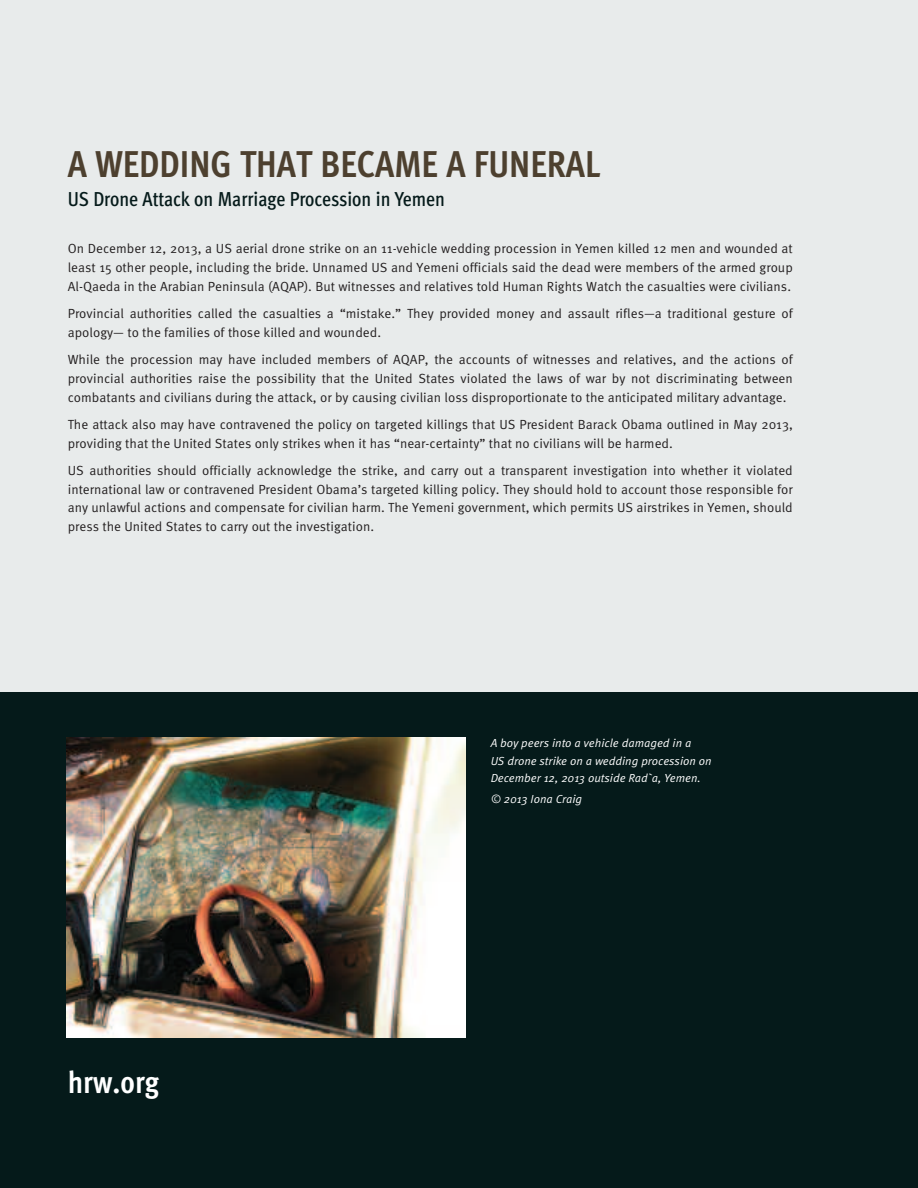
<style>
.page{position:relative;width:918px;height:1188px;background:#fff}
.page>*{position:absolute;margin:0;border:0;box-sizing:border-box;transform-origin:0 0}
.t1{font:700 condensed 37.35px "Meta Pro";color:#4d402f}
.t2{font:700 condensed 31.2px "Meta Pro";color:#fff}
.t3{font:500 condensed 20.25px "Meta Pro";letter-spacing:-.005em;color:#051a1a}
.t4{font:13.2px/18.8px "Meta Pro Norm";color:#231f20;text-align:justify}
.t5{font:11.7px/17.1px "Meta Pro Norm Ita";color:#fff}
</style>
<div class="page">
<div style="left:0;top:0;width:918px;height:1165px;background:#e8ebeb"></div>
<div style="left:0;top:693px;width:918px;height:495px;background:#051a1a"></div>
<img style="left:66px;top:737px;width:400px;height:300px">
<h1 class="t1" style="left:68px;top:150px;width:534px">A WEDDING THAT BECAME A FUNERAL</h1>
<h3 class="t3" style="left:68px;top:191px;width:379px">US Drone Attack on Marriage Procession in Yemen</h3>
<p class="t4" style="left:68px;top:241px;width:727px">On December 12, 2013, a US aerial drone strike on an 11-vehicle wedding procession in Yemen killed 12 men and wounded at least 15 other people, including the bride. Unnamed US and Yemeni officials said the dead were members of the armed group Al-Qaeda in the Arabian Peninsula (AQAP). But witnesses and relatives told Human Rights Watch the casualties were civilians.</p>
<p class="t4" style="left:68px;top:305px;width:727px">Provincial authorities called the casualties a “mistake.” They provided money and assault rifles—a traditional gesture of apology— to the families of those killed and wounded.</p>
<p class="t4" style="left:68px;top:351px;width:727px">While the procession may have included members of AQAP, the accounts of witnesses and relatives, and the actions of provincial authorities raise the possibility that the United States violated the laws of war by not discriminating between combatants and civilians during the attack, or by causing civilian loss disproportionate to the anticipated military advantage.</p>
<p class="t4" style="left:68px;top:416px;width:727px">The attack also may have contravened the policy on targeted killings that US President Barack Obama outlined in May 2013, providing that the United States only strikes when it has “near-certainty” that no civilians will be harmed.</p>
<p class="t4" style="left:68px;top:462px;width:727px">US authorities should officially acknowledge the strike, and carry out a transparent investigation into whether it violated international law or contravened President Obama’s targeted killing policy. They should hold to account those responsible for any unlawful actions and compensate for civilian harm. The Yemeni government, which permits US airstrikes in Yemen, should press the United States to carry out the investigation.</p>
<h2 class="t2" style="left:68px;top:1070px;width:93px">hrw.org</h2>
<p class="t5" style="left:491px;top:736px;width:223px">A boy peers into a vehicle damaged in a<br>US drone strike on a wedding procession on<br>December 12, 2013 outside Rad`a, Yemen.</p>
<p class="t5" style="left:491px;top:792px;width:93px">© 2013 Iona Craig</p>
</div>
